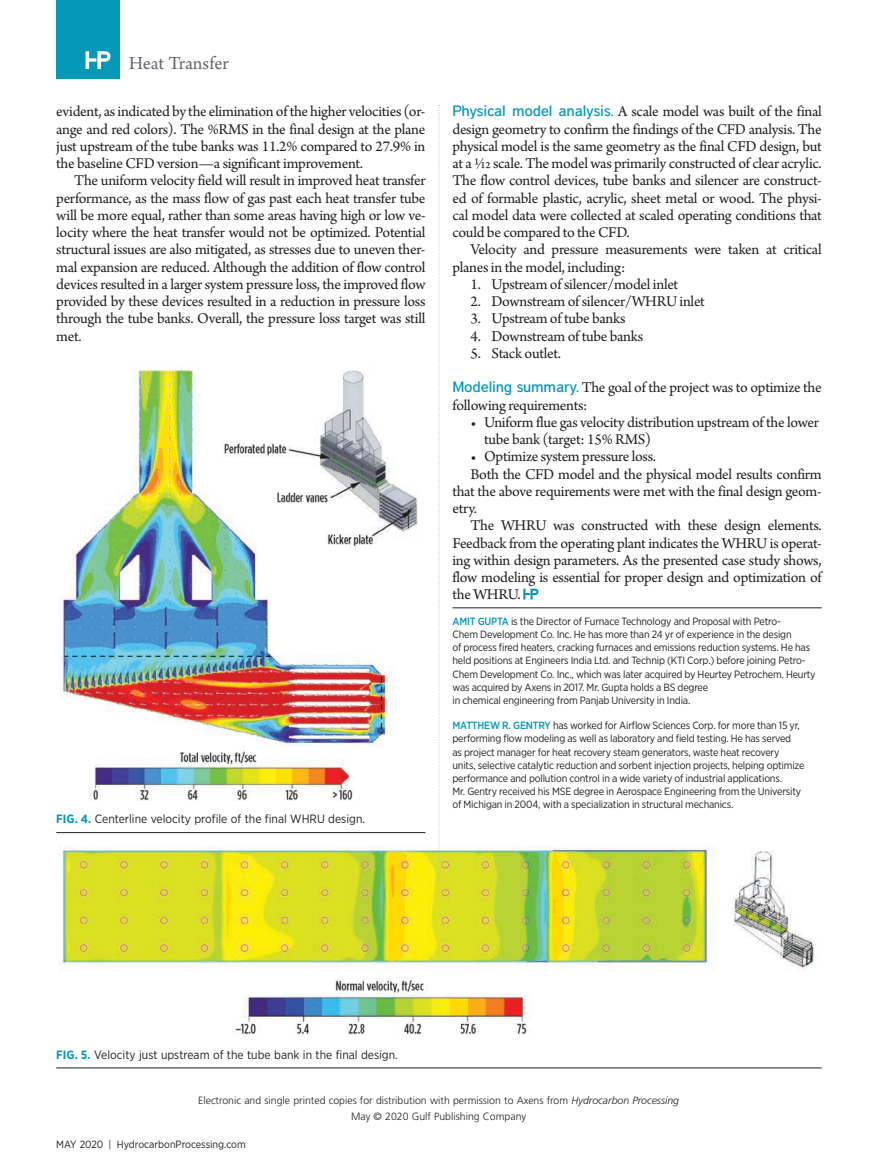
<style>
.page{position:relative;width:878px;height:1175px;background:#fff}
.page>*{position:absolute;margin:0;border:0;box-sizing:border-box;transform-origin:0 0}
.t1{font:19.5px "Arno Pro";letter-spacing:-.005em;color:#65696e}
.t2{font:15.75px/17.2px "Arno Pro";letter-spacing:-.02em;color:#231f20;text-align:justify}
.t3{font:12px "Gotham Narrow";color:#231f20}
.t4{font:10.5px/13.2px "Gotham Narrow";letter-spacing:-.02em;color:#231f20}
.t5{font:300 10.5px/16.2px "Frutiger";color:#231f20;text-align:center}
.t6{font:10.5px "Gotham Narrow";color:#231f20}
.s1{font-weight:700;color:#0397b8}
.s2{font-family:"District";font-weight:500;font-size:15px;color:#0397b8}
.s3{font-weight:500;color:#0397b8}
.s4{font-style:italic}
</style>
<div class="page">
<div style="left:56px;top:0;width:63px;height:78px;background:#0397b8"></div>
<svg style="left:86px;top:51px;width:24px;height:18px"></svg>
<hr style="left:452px;top:607px;width:369px;height:1px;background:#231f20">
<svg style="left:523px;top:588px;width:15px;height:11px"></svg>
<img style="left:61px;top:368px;width:357px;height:432px">
<hr style="left:56px;top:832px;width:369px;height:1px;background:#231f20">
<img style="left:59px;top:845px;width:755px;height:190px">
<hr style="left:56px;top:1067px;width:765px;height:1px;background:#231f20">
<svg style="left:438px;top:105px;width:2px;height:776px"></svg>
<p class="t1" style="left:129px;top:52px;width:102px">Heat Transfer</p>
<p class="t2" style="left:56px;top:104px;width:371px">evident, as indicated by the elimination of the higher velocities (or&shy;ange and red colors). The %RMS in the final design at the plane just upstream of the tube banks was 11.2% compared to 27.9% in the baseline CFD version—a significant improvement.</p>
<p class="t2" style="left:56px;top:173px;width:371px;text-indent:18px">The uniform velocity field will result in improved heat transfer performance, as the mass flow of gas past each heat transfer tube will be more equal, rather than some areas having high or low ve&shy;locity where the heat transfer would not be optimized. Potential structural issues are also mitigated, as stresses due to uneven ther&shy;mal expansion are reduced. Although the addition of flow control devices resulted in a larger system pressure loss, the improved flow provided by these devices resulted in a reduction in pressure loss through the tube banks. Overall, the pressure loss target was still met.</p>
<p class="t3" style="left:56px;top:811px;width:310px"><span class="s1">FIG. 4.</span> Centerline velocity profile of the final WHRU design.</p>
<p class="t2" style="left:452px;top:104px;width:371px"><span class="s2">Physical model analysis.</span> A scale model was built of the final design geometry to confirm the findings of the CFD analysis. The physical model is the same geometry as the final CFD design, but at a 1/12 scale. The model was primarily constructed of clear acrylic.<br>The flow control devices, tube banks and silencer are construct&shy;ed of formable plastic, acrylic, sheet metal or wood. The physi&shy;cal model data were collected at scaled operating conditions that could be compared to the CFD.</p>
<p class="t2" style="left:452px;top:242px;width:370px;text-indent:18px">Velocity and pressure measurements were taken at critical planes in the model, including:</p>
<p class="t2" style="left:470px;top:276px;width:209px">1. Upstream of silencer/model inlet</p>
<p class="t2" style="left:470px;top:293px;width:236px">2. Downstream of silencer/WHRU inlet</p>
<p class="t2" style="left:470px;top:311px;width:157px">3. Upstream of tube banks</p>
<p class="t2" style="left:470px;top:328px;width:174px">4. Downstream of tube banks</p>
<p class="t2" style="left:452px;top:337px;width:371px;line-height:34.5px;text-indent:18px">5. Stack outlet.<br><span class="s2">Modeling summary.</span> The goal of the project was to optimize the</p>
<p class="t2" style="left:452px;top:397px;width:136px">following requirements:</p>
<p class="t2" style="left:484px;top:414px;width:336px;text-indent:-13px">• Uniform flue gas velocity distribution upstream of the lower tube bank (target: 15% RMS)</p>
<p class="t2" style="left:470px;top:449px;width:187px">• Optimize system pressure loss.</p>
<p class="t2" style="left:470px;top:466px;width:353px">Both the CFD model and the physical model results confirm</p>
<p class="t2" style="left:452px;top:483px;width:371px">that the above requirements were met with the final design geom-</p>
<p class="t2" style="left:452px;top:500px;width:26px">etry.</p>
<p class="t2" style="left:470px;top:518px;width:352px">The WHRU was constructed with these design elements.</p>
<p class="t2" style="left:452px;top:535px;width:371px">Feedback from the operating plant indicates the WHRU is operat-</p>
<p class="t2" style="left:452px;top:552px;width:370px">ing within design parameters. As the presented case study shows,</p>
<p class="t2" style="left:452px;top:569px;width:370px">flow modeling is essential for proper design and optimization of</p>
<p class="t2" style="left:452px;top:587px;width:70px">the WHRU.</p>
<p class="t4" style="left:452px;top:614px;width:364px"><span class="s3">AMIT GUPTA</span> is the Director of Furnace Technology and Proposal with Petro-<br>Chem Development Co. Inc. He has more than 24 yr of experience in the design<br>of process fired heaters, cracking furnaces and emissions reduction systems. He has held positions at Engineers India Ltd. and Technip (KTI Corp.) before joining Petro-Chem Development Co. Inc., which was later acquired by Heurtey Petrochem. Heurty was acquired by Axens in 2017. Mr. Gupta holds a BS degree<br>in chemical engineering from Panjab University in India.</p>
<p class="t4" style="left:452px;top:718px;width:353px"><span class="s3">MATTHEW R. GENTRY</span> has worked for Airflow Sciences Corp. for more than 15 yr, performing flow modeling as well as laboratory and field testing. He has served<br>as project manager for heat recovery steam generators, waste heat recovery units, selective catalytic reduction and sorbent injection projects, helping optimize performance and pollution control in a wide variety of industrial applications.<br>Mr. Gentry received his MSE degree in Aerospace Engineering from the University of Michigan in 2004, with a specialization in structural mechanics.</p>
<p class="t3" style="left:56px;top:1046px;width:343px"><span class="s1">FIG. 5.</span> Velocity just upstream of the tube bank in the final design.</p>
<p class="t5" style="left:198px;top:1091px;width:482px">Electronic and single printed copies for distribution with permission to Axens from <span class="s4">Hydrocarbon Processing<br></span>May © 2020 Gulf Publishing Company</p>
<p class="t6" style="left:56px;top:1137px;width:191px">MAY 2020 | HydrocarbonProcessing.com</p>
</div>
